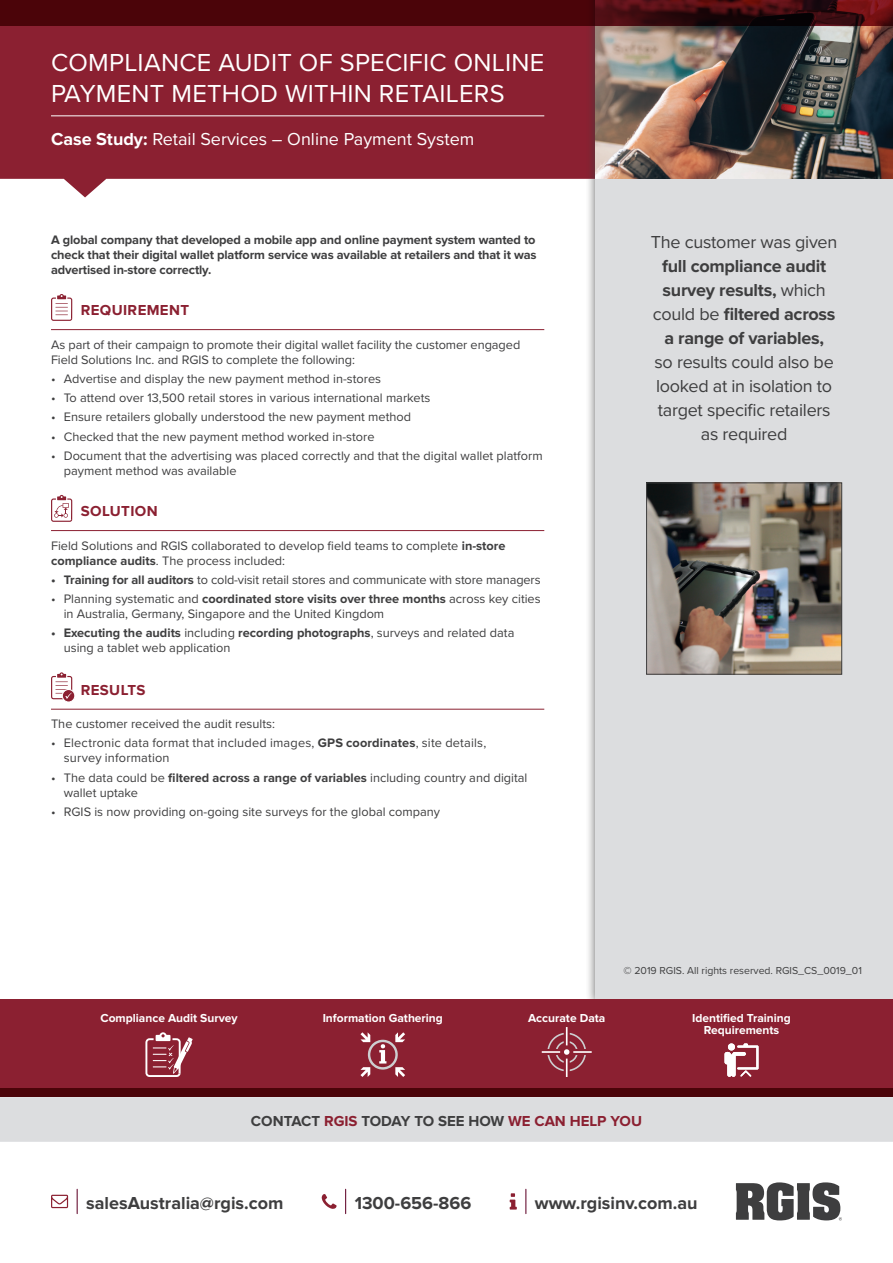
<style>
.page{position:relative;width:893px;height:1263px;background:#fff}
.page>*{position:absolute;margin:0;border:0;box-sizing:border-box;transform-origin:0 0}
.t1{font:25.5px/30.6px "Proxima Nova";letter-spacing:.01em;color:#fff}
.t2{font:700 18px/24px "Proxima Nova";letter-spacing:-.015em;color:#3e3e3f;text-align:center}
.t3{font:18px/24px "Proxima Nova";letter-spacing:-.015em;color:#3e3e3f;text-align:center}
.t4{font:18px "Proxima Nova";color:#fff}
.t5{font:700 15px "Proxima Nova";color:#3e3e3f}
.t6{font:700 15px "Proxima Nova";letter-spacing:.025em;color:#8b2031}
.t7{font:12.75px/15px "Proxima Nova";color:#3e3e3f}
.t8{font:700 12.75px/15px "Proxima Nova";letter-spacing:-.01em;color:#3e3e3f;text-align:justify}
.t9{font:700 12px/12px "Proxima Nova";color:#fff;text-align:center}
.t10{font:10.5px "Proxima Nova";color:#3e3e3f}
.s1{font-weight:700}
.s2{font-weight:400}
.s3{color:#8b2031}
</style>
<div class="page">
<div style="left:0;top:1097px;width:893px;height:45px;background:#dcdddf"></div>
<svg style="left:0;top:26px;width:585px;height:171px;background:#973746"></svg>
<div style="left:585px;top:0;width:308px;height:1010px;background:#3e3e3f;opacity:.75"></div>
<div style="left:595px;top:0;width:298px;height:1001px;background:#dcdddf"></div>
<hr style="left:51px;top:116px;width:493px;height:1px;background:#fff">
<div style="left:0;top:999px;width:893px;height:98px;background:#8b2031"></div>
<img style="left:595px;top:26px;width:298px;height:153px">
<hr style="left:51px;top:329px;width:493px;height:1px;background:#8b2031">
<hr style="left:51px;top:530px;width:493px;height:1px;background:#8b2031">
<hr style="left:51px;top:709px;width:493px;height:1px;background:#8b2031">
<svg style="left:51px;top:294px;width:22px;height:27px"></svg>
<svg style="left:51px;top:495px;width:22px;height:27px"></svg>
<svg style="left:51px;top:672px;width:24px;height:30px"></svg>
<img style="left:648px;top:485px;width:192px;height:187px">
<div style="left:646px;top:483px;width:196px;height:191px;border:1px solid #3e3e3f"></div>
<svg style="left:0;top:0;width:893px;height:26px;background:#47060b"></svg>
<div style="left:0;top:1089px;width:893px;height:8px;background:#4b0409"></div>
<svg style="left:360px;top:1032px;width:45px;height:45px"></svg>
<svg style="left:542px;top:1027px;width:50px;height:50px"></svg>
<svg style="left:724px;top:1043px;width:34px;height:34px"></svg>
<svg style="left:145px;top:1032px;width:48px;height:45px"></svg>
<svg style="left:525px;top:1189px;width:1px;height:24px"></svg>
<svg style="left:510px;top:1193px;width:7px;height:16px"></svg>
<svg style="left:77px;top:1189px;width:1px;height:24px"></svg>
<svg style="left:51px;top:1195px;width:17px;height:13px"></svg>
<svg style="left:345px;top:1189px;width:1px;height:24px"></svg>
<svg style="left:322px;top:1194px;width:15px;height:15px"></svg>
<svg style="left:736px;top:1182px;width:106px;height:38px"></svg>
<h1 class="t1" style="left:51px;top:46px;width:495px">COMPLIANCE AUDIT OF SPECIFIC ONLINE<br>PAYMENT METHOD WITHIN RETAILERS</h1>
<h2 class="t4" style="left:51px;top:125px;width:425px"><span class="s1">Case Study:</span> Retail Services – Online Payment System</h2>
<p class="t8" style="left:51px;top:233px;width:487px">A global company that developed a mobile app and online payment system wanted to check that their digital wallet platform service was available at retailers and that it was advertised in-store correctly.</p>
<p class="t6" style="left:81px;top:301px;width:110px">REQUIREMENT</p>
<p class="t7" style="left:51px;top:336px;width:471px">As part of their campaign to promote their digital wallet facility the customer engaged<br>Field Solutions Inc. and RGIS to complete the following:</p>
<p class="t7" style="left:51px;top:371px;width:332px">• Advertise and display the new payment method in-stores</p>
<p class="t7" style="left:51px;top:390px;width:381px">• To attend over 13,500 retail stores in various international markets</p>
<p class="t7" style="left:51px;top:409px;width:362px">• Ensure retailers globally understood the new payment method</p>
<p class="t7" style="left:51px;top:428px;width:325px">• Checked that the new payment method worked in-store</p>
<p class="t7" style="left:64px;top:448px;width:480px;text-indent:-13px">• Document that the advertising was placed correctly and that the digital wallet platform payment method was available</p>
<p class="t6" style="left:81px;top:502px;width:78px">SOLUTION</p>
<p class="t7" style="left:51px;top:537px;width:456px">Field Solutions and RGIS collaborated to develop field teams to complete <span class="s1">in-store compliance audits</span>. The process included:</p>
<p class="t7" style="left:51px;top:571px;width:491px"><span class="s1">• Training for all auditors</span> to cold-visit retail stores and communicate with store managers</p>
<p class="t7" style="left:64px;top:591px;width:478px;text-indent:-13px">• Planning systematic and <span class="s1">coordinated store visits over three months</span> across key cities in Australia, Germany, Singapore and the United Kingdom</p>
<p class="t7" style="left:64px;top:625px;width:452px;text-indent:-13px"><span class="s1">• Executing the audits</span> including <span class="s1">recording photographs</span>, surveys and related data using a tablet web application</p>
<p class="t6" style="left:81px;top:681px;width:66px">RESULTS</p>
<p class="t7" style="left:51px;top:716px;width:225px">The customer received the audit results:</p>
<p class="t7" style="left:64px;top:735px;width:424px;text-indent:-13px">• Electronic data format that included images, <span class="s1">GPS coordinates</span>, site details, survey information</p>
<p class="t7" style="left:64px;top:769px;width:465px;text-indent:-13px">• The data could be <span class="s1">filtered across a range of variables</span> including country and digital wallet uptake</p>
<p class="t7" style="left:51px;top:804px;width:391px">• RGIS is now providing on-going site surveys for the global company</p>
<h2 class="t3" style="left:651px;top:229px;width:188px">The customer was given</h2>
<h2 class="t2" style="left:653px;top:255px;width:184px">full compliance audit survey results, <span class="s2">which could be</span> filtered across a range of variables,</h2>
<h2 class="t3" style="left:654px;top:349px;width:181px">so results could also be looked at in isolation to target specific retailers as required</h2>
<p class="t10" style="left:624px;top:962px;width:240px">© 2019 RGIS. All rights reserved. RGIS_CS_0019_01</p>
<p class="t9" style="left:100px;top:1013px;width:139px">Compliance Audit Survey</p>
<p class="t9" style="left:323px;top:1013px;width:122px">Information Gathering</p>
<p class="t9" style="left:528px;top:1013px;width:79px">Accurate Data</p>
<p class="t9" style="left:692px;top:1013px;width:100px">Identified Training<br>Requirements</p>
<p class="t5" style="left:251px;top:1112px;width:393px">CONTACT <span class="s3">RGIS</span> TODAY TO SEE HOW <span class="s3">WE CAN HELP YOU</span></p>
<h2 class="t2" style="left:86px;top:1191px;width:199px">salesAustralia@rgis.com</h2>
<h2 class="t2" style="left:355px;top:1191px;width:118px">1300-656-866</h2>
<h2 class="t2" style="left:535px;top:1191px;width:164px">www.rgisinv.com.au</h2>
</div>
